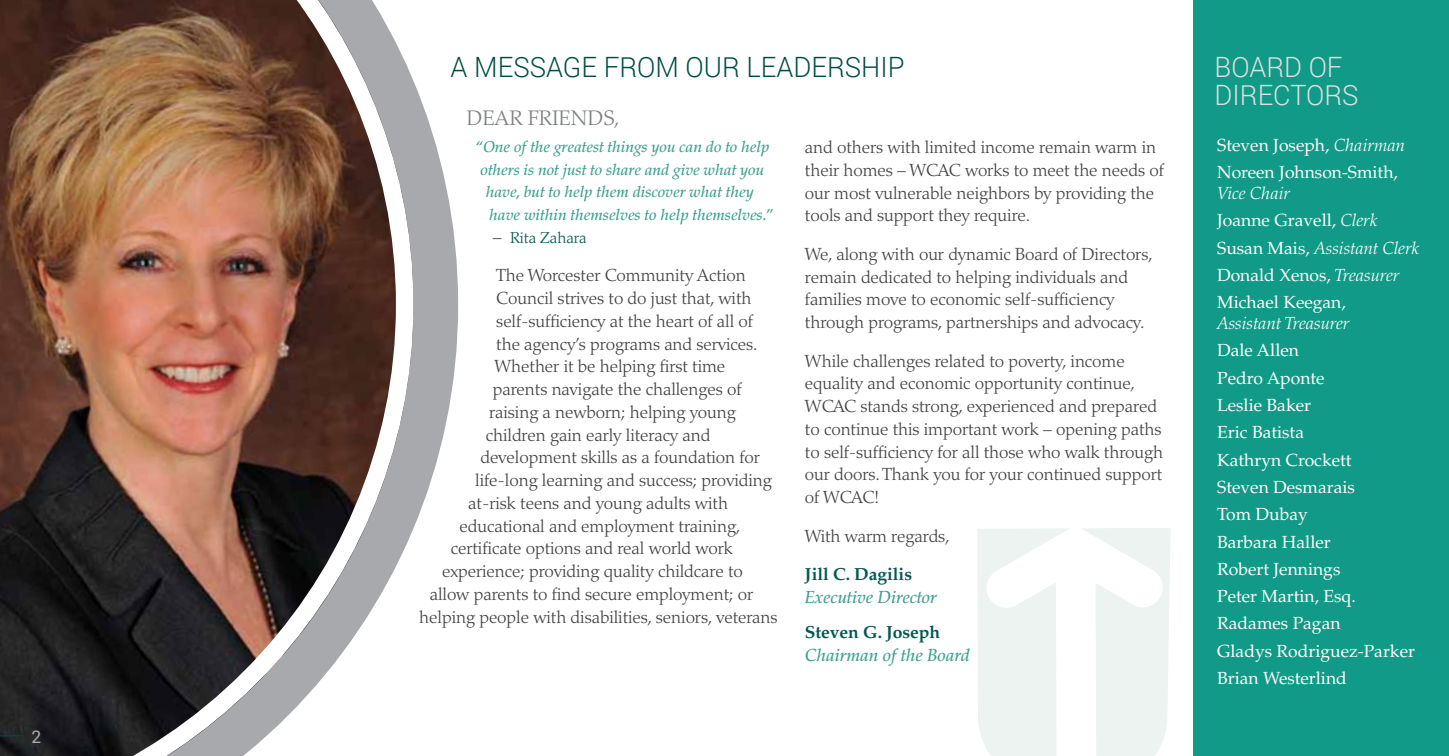
<style>
.page{position:relative;width:1449px;height:756px;background:#fff}
.page>*{position:absolute;margin:0;border:0;box-sizing:border-box;transform-origin:0 0}
.t1{font:300 28px "Roboto";color:#004d43}
.t2{font:300 28px/28px "Roboto";color:#dedfe0}
.t3{font:300 21px "Palatino LT Std";color:#7e8083}
.t4{font:300 17.5px/22.8px "Palatino LT Std";letter-spacing:-.005em;color:#414042}
.t5{font:17.5px/27.3px "Palatino LT Std";color:#fff}
.t6{font:italic 500 17.5px "Palatino LT Std";letter-spacing:-.005em;color:#3fa190}
.t7{font:700 17.5px "Palatino LT Std";letter-spacing:-.005em;color:#005950}
.t8{font:italic 300 17.5px "Palatino LT Std";color:#fff}
.t9{font:17.5px "Roboto";color:#a7a9ac}
.t10{font:italic 500 15.75px "Palatino LT Std";letter-spacing:-.005em;color:#3fa190}
.t11{font:300 15.75px "Palatino LT Std";color:#005950}
.s1{font-size:17.5px;color:#414042}
.s2{font-weight:300;font-style:italic}
</style>
<div class="page">
<div style="left:1194px;top:0;width:255px;height:756px;background:#109a87"></div>
<svg style="left:413px;top:80px;width:45px;height:449px"></svg>
<img style="left:0;top:0;width:413px;height:756px">
<svg style="left:977px;top:528px;width:92px;height:228px"></svg>
<svg style="left:1082px;top:528px;width:88px;height:228px"></svg>
<svg style="left:0;top:736px;width:24px;height:1px"></svg>
<p class="t9" style="left:32px;top:724px;width:11px">2</p>
<h1 class="t1" style="left:451px;top:47px;width:455px">A MESSAGE FROM OUR LEADERSHIP</h1>
<p class="t3" style="left:467px;top:106px;width:155px">Dear Friend s,</p>
<p class="t10" style="left:475px;top:137px;width:296px">“One of the greatest things you can do to help</p>
<p class="t10" style="left:481px;top:160px;width:285px">others is not just to share and give what you</p>
<p class="t10" style="left:486px;top:183px;width:270px">have, but to help them discover what they</p>
<p class="t10" style="left:489px;top:206px;width:285px">have within themselves to help themselves.”</p>
<p class="t11" style="left:493px;top:228px;width:95px"><span class="s1">–</span> Rita Zahara</p>
<p class="t4" style="left:496px;top:264px;width:251px">The Worcester Community Action</p>
<p class="t4" style="left:496px;top:287px;width:257px">Council strives to do just that, with</p>
<p class="t4" style="left:496px;top:310px;width:258px">self-sufficiency at the heart of all of</p>
<p class="t4" style="left:496px;top:333px;width:263px">the agency’s programs and services.</p>
<p class="t4" style="left:495px;top:355px;width:232px">Whether it be helping first time</p>
<p class="t4" style="left:493px;top:378px;width:250px">parents navigate the challenges of</p>
<p class="t4" style="left:489px;top:401px;width:248px">raising a newborn; helping young</p>
<p class="t4" style="left:486px;top:424px;width:226px">children gain early literacy and</p>
<p class="t4" style="left:481px;top:446px;width:281px">development skills as a foundation for</p>
<p class="t4" style="left:475px;top:469px;width:298px">life-long learning and success; providing</p>
<p class="t4" style="left:468px;top:492px;width:261px">at-risk teens and young adults with</p>
<p class="t4" style="left:460px;top:515px;width:282px">educational and employment training,</p>
<p class="t4" style="left:451px;top:537px;width:284px">certificate options and real world work</p>
<p class="t4" style="left:442px;top:560px;width:302px">experience; providing quality childcare to</p>
<p class="t4" style="left:430px;top:583px;width:325px">allow parents to find secure employment; or</p>
<p class="t4" style="left:419px;top:606px;width:360px">helping people with disabilities, seniors, veterans</p>
<p class="t4" style="left:805px;top:136px;width:361px">and others with limited income remain warm in their homes – WCAC works to meet the needs of our most vulnerable neighbors by providing the tools and support they require.</p>
<p class="t4" style="left:805px;top:243px;width:349px">We, along with our dynamic Board of Directors, remain dedicated to helping individuals and families move to economic self-sufficiency through programs, partnerships and advocacy.</p>
<p class="t4" style="left:805px;top:350px;width:360px">While challenges related to poverty, income equality and economic opportunity continue, WCAC stands strong, experienced and prepared to continue this important work – opening paths to self-sufficiency for all those who walk through our doors. Thank you for your continued support of WCAC!</p>
<p class="t4" style="left:805px;top:525px;width:146px">With warm regards,</p>
<p class="t7" style="left:805px;top:564px;width:109px">Jill C. Dagilis</p>
<p class="t6" style="left:805px;top:587px;width:133px">Executive Director</p>
<p class="t7" style="left:805px;top:622px;width:137px">Steven G. Joseph</p>
<p class="t6" style="left:805px;top:644px;width:166px">Chairman of the Board</p>
<h1 class="t2" style="left:1215px;top:52px;width:127px">BOARD OF<br>DIRECTORS</h1>
<p class="t5" style="left:1217px;top:131px;width:189px">Steven Joseph, <span class="s2">Chairman<br></span>Noreen Johnson-Smith,</p>
<p class="t5" style="left:1217px;top:180px;width:204px"><span class="s2">Vice Chair<br></span>Joanne Gravell, <span class="s2">Clerk<br></span>Susan Mais, <span class="s2">Assistant Clerk<br></span>Donald Xenos, <span class="s2">Treasurer<br></span>Michael Keegan,</p>
<p class="t8" style="left:1217px;top:313px;width:134px">Assistant Treasurer</p>
<p class="t5" style="left:1217px;top:337px;width:199px">Dale Allen<br>Pedro Aponte<br>Leslie Baker<br>Eric Batista<br>Kathryn Crockett<br>Steven Desmarais<br>Tom Dubay<br>Barbara Haller<br>Robert Jennings<br>Peter Martin, Esq.<br>Radames Pagan<br>Gladys Rodriguez-Parker<br>Brian Westerlind</p>
</div>
